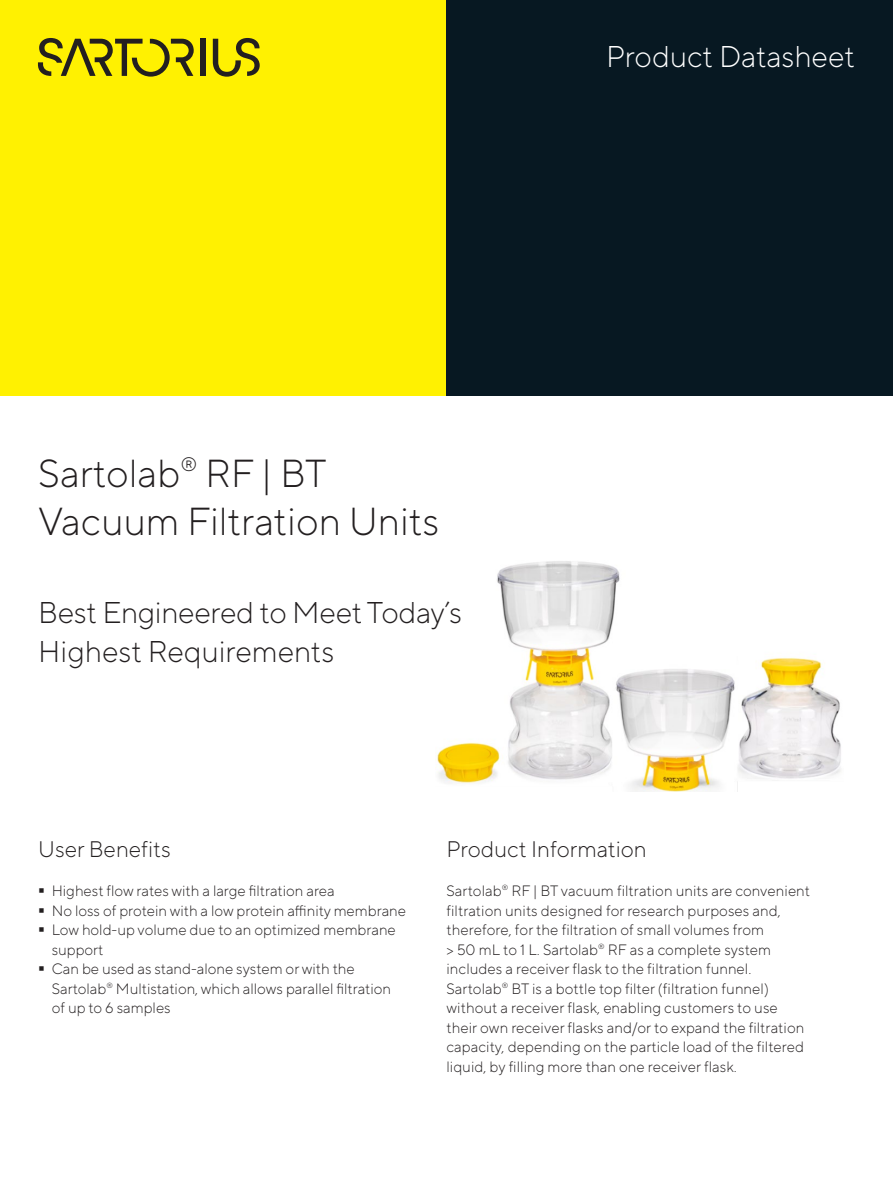
<style>
.page{position:relative;width:893px;height:1191px;background:#fff}
.page>*{position:absolute;margin:0;border:0;box-sizing:border-box;transform-origin:0 0}
.Head_02_black{font:300 39px/48.8px "TT Norms Pro";color:#231f20}
.Head_03_black{font:300 30px/39px "TT Norms Pro";letter-spacing:-.01em;color:#231f20}
.t1{font:300 30px "TT Norms Pro";color:#fff}
.Head_04_black{font:300 22.5px "TT Norms Pro";color:#231f20}
.Body_Light_black{font:300 15px/19.5px "TT Norms Pro";letter-spacing:.005em;color:#231f20}
</style>
<div class="page">
<div style="left:0;top:0;width:446px;height:395px;background:#fff101"></div>
<div style="left:446px;top:0;width:447px;height:395px;background:#071822"></div>
<div style="left:200px;top:39px;width:5px;height:37px;background:#231f20"></div>
<svg style="left:213px;top:38px;width:47px;height:39px"></svg>
<svg style="left:38px;top:38px;width:156px;height:39px"></svg>
<img style="left:437px;top:561px;width:404px;height:230px">
<h2 class="t1" style="left:606px;top:35px;width:250px">Product Datasheet</h2>
<p class="Head_02_black" style="left:38px;top:445px;width:403px">Sartolab<sup>®</sup> RF | BT<br>Vacuum Filtration Units</p>
<p class="Head_03_black" style="left:38px;top:591px;width:425px">Best Engineered to Meet Today’s<br>Highest Requirements</p>
<p class="Head_04_black" style="left:38px;top:833px;width:134px">User Benefits</p>
<p class="Body_Light_black" style="left:52px;top:880px;width:284px">Highest flow rates with a large filtration area</p>
<p class="Body_Light_black" style="left:52px;top:899px;width:356px">No loss of protein with a low protein affinity membrane</p>
<p class="Body_Light_black" style="left:52px;top:919px;width:346px">Low hold-up volume due to an optimized membrane support</p>
<p class="Body_Light_black" style="left:52px;top:958px;width:341px">Can be used as stand-alone system or with the<br>Sartolab<sup>®</sup> Multistation, which allows parallel filtration of up to 6 samples</p>
<p class="Head_04_black" style="left:446px;top:833px;width:202px">Product Information</p>
<p class="Body_Light_black" style="left:446px;top:880px;width:365px">Sartolab<sup>®</sup> RF | BT vacuum filtration units are convenient filtration units designed for research purposes and, therefore, for the filtration of small volumes from<br>&gt; 50 mL to 1 L. Sartolab<sup>®</sup> RF as a complete system includes a receiver flask to the filtration funnel.</p>
<p class="Body_Light_black" style="left:446px;top:977px;width:359px">Sartolab<sup>®</sup> BT is a bottle top filter (filtration funnel) without a receiver flask, enabling customers to use their own receiver flasks and/or to expand the filtration capacity, depending on the particle load of the filtered liquid, by filling more than one receiver flask.</p>
</div>
